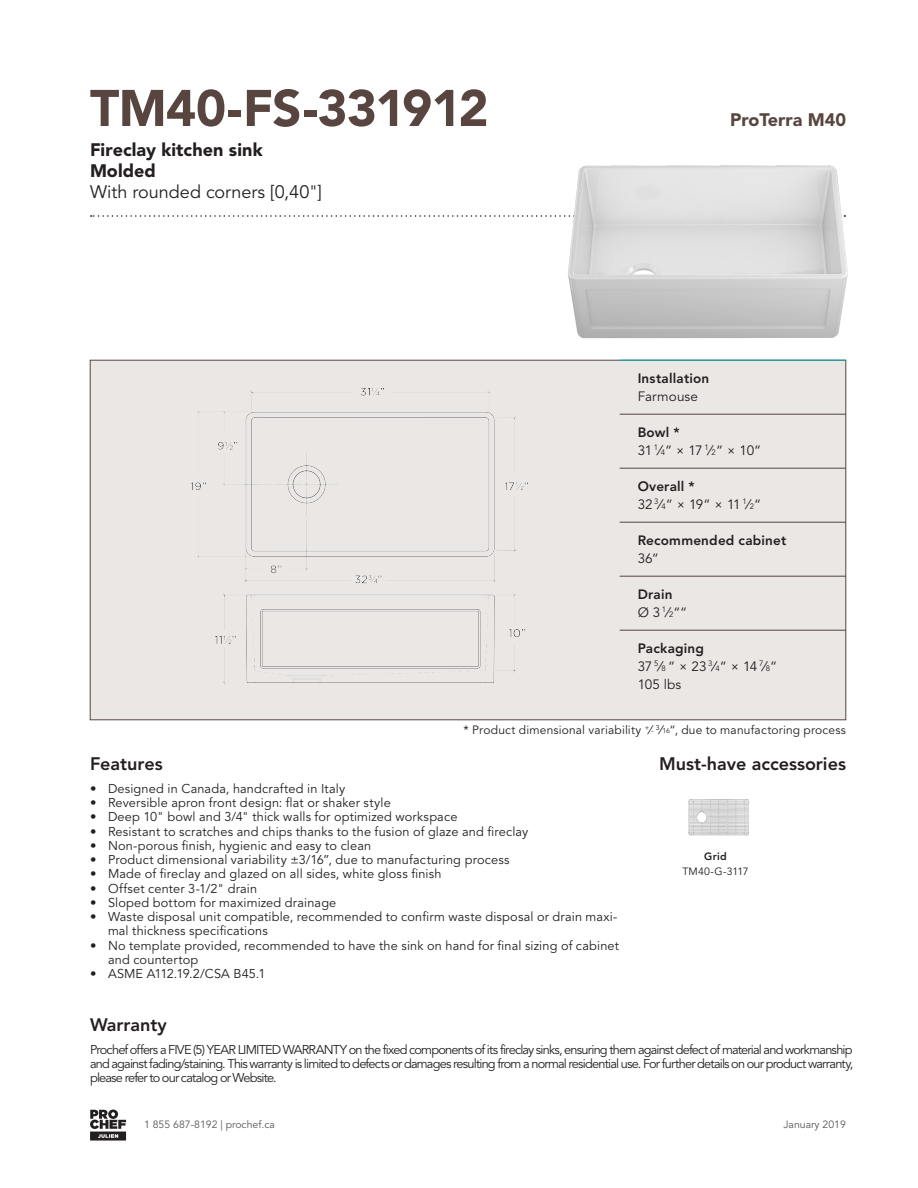
<style>
.page{position:relative;width:918px;height:1188px;background:#fff}
.page>*{position:absolute;margin:0;border:0;box-sizing:border-box;transform-origin:0 0}
.N__Produit{font:900 51px "Avenir LT Std";letter-spacing:-.02em;color:#59453f}
.t1{font:800 18px "Avenir LT Std";color:#231f20}
.t2{font:900 18px/21px "Avenir LT Std";letter-spacing:.005em;color:#231f20}
.t3{font:18px "Avenir LT Std";color:#231f20}
.t4{font:900 18px "Avenir LT Std";color:#59453f}
.Spec_-__Courant_Book{font:13.5px/18px "Avenir LT Std";color:#231f20}
.Spec_-_Courant_Bold{font:800 13.5px "Avenir LT Std";letter-spacing:.015em;color:#231f20}
.t5{font:12.75px/14.2px "Avenir LT Std";letter-spacing:.01em;color:#231f20}
.Puces{font:12px "Avenir LT Std";letter-spacing:.015em;color:#231f20}
.t6{font:10.5px "Avenir LT Std";color:#57585a}
.Access_-_Courant_Bol{font:10.5px "Avenir LT Std";letter-spacing:-.01em;color:#231f20}
.Access_-_Courant_Bol-2{font:800 10.5px "Avenir LT Std";color:#231f20}
.s1{font-size:7.8px}
.s2{font-size:6.9px}
</style>
<div class="page">
<svg style="left:91px;top:215px;width:456px;height:2px"></svg>
<svg style="left:90px;top:1110px;width:36px;height:31px"></svg>
<div style="left:90px;top:360px;width:756px;height:360px;background:#eae7e5"></div>
<hr style="left:620px;top:360px;width:226px;height:1px;background:#00b2b9">
<hr style="left:620px;top:414px;width:226px;height:1px;background:#544640">
<hr style="left:620px;top:468px;width:226px;height:1px;background:#544640">
<hr style="left:620px;top:522px;width:226px;height:1px;background:#544640">
<hr style="left:620px;top:576px;width:226px;height:1px;background:#544640">
<hr style="left:620px;top:630px;width:226px;height:1px;background:#544640">
<div style="left:176px;top:368px;width:368px;height:334px;background:#eae7e5"></div>
<img style="left:550px;top:165px;width:298px;height:174px">
<img style="left:688px;top:799px;width:62px;height:37px">
<p class="N__Produit" style="left:90px;top:77px;width:400px">TM40-FS-331912</p>
<h2 class="t2" style="left:90px;top:139px;width:174px">Fireclay kitchen sink<br>Molded</h2>
<h2 class="t3" style="left:90px;top:181px;width:233px">With rounded corners [0,40"]</h2>
<h2 class="t4" style="left:730px;top:109px;width:117px">ProTerra M40</h2>
<p class="Spec_-_Courant_Bold" style="left:638px;top:370px;width:73px">Installation</p>
<p class="Spec_-__Courant_Book" style="left:638px;top:388px;width:62px">Farmouse</p>
<p class="Spec_-_Courant_Bold" style="left:638px;top:424px;width:43px">Bowl *</p>
<p class="Spec_-__Courant_Book" style="left:638px;top:442px;width:125px">31 <sup>1</sup>∕<span class="s1">4</span>“ × 17 <sup>1</sup>∕<span class="s1">2</span>“ × 10“</p>
<p class="Spec_-_Courant_Bold" style="left:638px;top:478px;width:59px">Overall *</p>
<p class="Spec_-__Courant_Book" style="left:638px;top:496px;width:125px">32 <sup>3</sup>∕<span class="s1">4</span>“ × 19“ × 11 <sup>1</sup>∕<span class="s1">2</span>“</p>
<p class="Spec_-_Courant_Bold" style="left:638px;top:532px;width:150px">Recommended cabinet</p>
<p class="Spec_-__Courant_Book" style="left:638px;top:550px;width:23px">36“</p>
<p class="Spec_-_Courant_Bold" style="left:638px;top:586px;width:36px">Drain</p>
<p class="Spec_-__Courant_Book" style="left:638px;top:604px;width:51px">Ø 3 <sup>1</sup>∕<span class="s1">2</span>““</p>
<p class="Spec_-_Courant_Bold" style="left:638px;top:640px;width:68px">Packaging</p>
<p class="Spec_-__Courant_Book" style="left:638px;top:658px;width:141px">37 <sup>5</sup>∕<span class="s1">8</span> “ × 23 <sup>3</sup>∕<span class="s1">4</span>“ × 14 <sup>7</sup>∕<span class="s1">8</span>“<br>105 lbs</p>
<p class="Puces" style="left:464px;top:723px;width:384px">* Product dimensional variability <sup>+</sup>∕<span class="s2">- </span><sup>3</sup>∕<span class="s2">16</span>“, due to manufactoring process</p>
<h2 class="t1" style="left:90px;top:753px;width:74px">Features</h2>
<p class="t5" style="left:90px;top:782px;width:257px">• Designed in Canada, handcrafted in Italy</p>
<p class="t5" style="left:90px;top:796px;width:302px">• Reversible apron front design: flat or shaker style</p>
<p class="t5" style="left:90px;top:810px;width:369px">• Deep 10" bowl and 3/4" thick walls for optimized workspace</p>
<p class="t5" style="left:90px;top:824px;width:440px">• Resistant to scratches and chips thanks to the fusion of glaze and fireclay</p>
<p class="t5" style="left:90px;top:839px;width:283px">• Non-porous finish, hygienic and easy to clean</p>
<p class="t5" style="left:90px;top:853px;width:421px">• Product dimensional variability ±3/16”, due to manufacturing process</p>
<p class="t5" style="left:90px;top:867px;width:353px">• Made of fireclay and glazed on all sides, white gloss finish</p>
<p class="t5" style="left:90px;top:881px;width:169px">• Offset center 3-1/2" drain</p>
<p class="t5" style="left:90px;top:896px;width:248px">• Sloped bottom for maximized drainage</p>
<p class="t5" style="left:108px;top:910px;width:511px;text-indent:-18px">• Waste disposal unit compatible, recommended to confirm waste disposal or drain maxi&shy;mal thickness specifications</p>
<p class="t5" style="left:108px;top:938px;width:513px;text-indent:-18px">• No template provided, recommended to have the sink on hand for final sizing of cabinet and countertop</p>
<p class="t5" style="left:90px;top:967px;width:177px">• ASME A112.19.2/CSA B45.1</p>
<h2 class="t1" style="left:659px;top:753px;width:188px">Must-have accessories</h2>
<p class="Access_-_Courant_Bol-2" style="left:704px;top:850px;width:24px">Grid</p>
<p class="Access_-_Courant_Bol" style="left:682px;top:865px;width:68px">TM40-G-3117</p>
<h2 class="t1" style="left:90px;top:1014px;width:79px">Warranty</h2>
<p class="t5" style="left:90px;top:1043px;width:765px;text-align:justify">Prochef offers a FIVE (5) YEAR LIMITED WARRANTY on the fixed components of its fireclay sinks, ensuring them against defect of material and workmanship and against fading/staining. This warranty is limited to defects or damages resulting from a normal residential use. For further details on our product warranty, please refer to our catalog or Website.</p>
<p class="t6" style="left:144px;top:1119px;width:132px">1 855 687-8192 | prochef.ca</p>
<p class="t6" style="left:784px;top:1119px;width:64px">January 2019</p>
</div>
